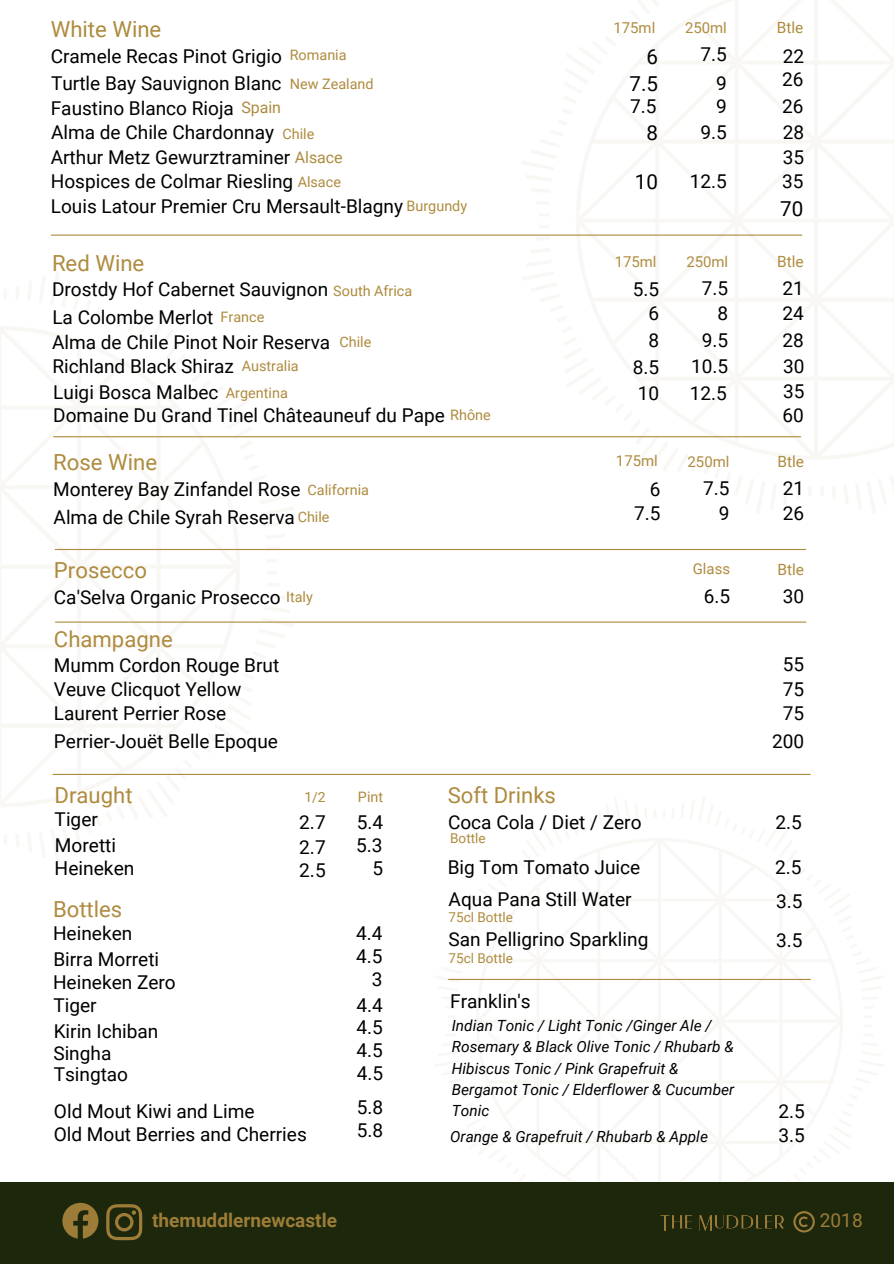
<style>
.page{position:relative;width:894px;height:1264px;background:#fff}
.page>*{position:absolute;margin:0;border:0;box-sizing:border-box;transform-origin:0 0}
.t1{font:22.2px "Roboto";color:#ae8b3e}
.t2{font:22.05px "Roboto";color:#ae8b3e}
.t3{font:20.55px "Roboto";color:#000}
.t4{font:19.2px "Roboto";color:#000}
.t5{font:19.05px "Roboto";color:#000}
.t6{font:700 19.05px "Roboto";color:#9c7c37}
.t7{font:19.05px "Roboto";color:#9c7c37}
.t8{font:15.9px "Roboto";color:#ae8b3e}
.t9{font:italic 15.45px/21.3px "Roboto";color:#000}
.t10{font:15.45px "Roboto";color:#ae8b3e}
.t11{font:14.85px "Roboto";color:#ae8b3e}
.t12{font:14.4px "Roboto";color:#ae8b3e}
.t13{font:13.95px "Roboto";color:#ae8b3e}
.t14{font:13.5px "Roboto";color:#ae8b3e}
</style>
<div class="page">
<hr style="left:53px;top:773px;width:757px;height:2px;background:#ae8b3e">
<img style="left:0;top:272px;width:295px;height:589px">
<img style="left:521px;top:0;width:372px;height:513px">
<hr style="left:51px;top:234px;width:750px;height:2px;background:#ae8b3e">
<hr style="left:54px;top:436px;width:746px;height:1px;background:#ae8b3e">
<hr style="left:55px;top:549px;width:750px;height:1px;background:#ae8b3e">
<hr style="left:55px;top:621px;width:750px;height:1px;background:#ae8b3e">
<hr style="left:448px;top:978px;width:362px;height:2px;background:#ae8b3e">
<div style="left:0;top:1182px;width:893px;height:81px;background:#1c270c"></div>
<svg style="left:62px;top:1202px;width:36px;height:36px"></svg>
<svg style="left:106px;top:1204px;width:36px;height:36px"></svg>
<img style="left:660px;top:1215px;width:124px;height:15px">
<svg style="left:793px;top:1211px;width:21px;height:21px"></svg>
<p class="t1" style="left:51px;top:16px;width:112px">White Wine</p>
<p class="t5" style="left:51px;top:45px;width:233px">Cramele Recas Pinot Grigio</p>
<p class="t5" style="left:51px;top:73px;width:232px">Turtle Bay Sauvignon Blanc</p>
<p class="t5" style="left:51px;top:97px;width:184px">Faustino Blanco Rioja</p>
<p class="t5" style="left:51px;top:122px;width:224px">Alma de Chile Chardonnay</p>
<p class="t11" style="left:613px;top:19px;width:43px">175ml</p>
<p class="t11" style="left:685px;top:19px;width:43px">250ml</p>
<p class="t10" style="left:776px;top:19px;width:28px">Btle</p>
<p class="t5" style="left:782px;top:45px;width:23px">22</p>
<p class="t5" style="left:781px;top:69px;width:23px">26</p>
<p class="t5" style="left:700px;top:44px;width:28px">7.5</p>
<p class="t3" style="left:646px;top:45px;width:13px">6</p>
<p class="t3" style="left:629px;top:72px;width:30px">7.5</p>
<p class="t5" style="left:716px;top:73px;width:12px">9</p>
<p class="t12" style="left:290px;top:46px;width:58px">Romania</p>
<p class="t12" style="left:290px;top:75px;width:85px">New Zealand</p>
<p class="t5" style="left:716px;top:96px;width:12px">9</p>
<p class="t5" style="left:781px;top:96px;width:23px">26</p>
<p class="t5" style="left:630px;top:96px;width:28px">7.5</p>
<p class="t3" style="left:646px;top:121px;width:13px">8</p>
<p class="t5" style="left:700px;top:122px;width:28px">9.5</p>
<p class="t8" style="left:241px;top:99px;width:41px">Spain</p>
<p class="t12" style="left:282px;top:125px;width:33px">Chile</p>
<p class="t5" style="left:782px;top:122px;width:23px">28</p>
<p class="t5" style="left:51px;top:147px;width:241px">Arthur Metz Gewurztraminer</p>
<p class="t5" style="left:51px;top:170px;width:244px">Hospices de Colmar Riesling</p>
<p class="t5" style="left:51px;top:195px;width:353px">Louis Latour Premier Cru Mersault-Blagny</p>
<p class="t8" style="left:295px;top:148px;width:49px">Alsace</p>
<p class="t12" style="left:297px;top:174px;width:45px">Alsace</p>
<p class="t12" style="left:406px;top:198px;width:62px">Burgundy</p>
<p class="t5" style="left:782px;top:147px;width:23px">35</p>
<p class="t3" style="left:634px;top:170px;width:25px">10</p>
<p class="t5" style="left:689px;top:170px;width:39px">12.5</p>
<p class="t5" style="left:781px;top:170px;width:23px">35</p>
<p class="t3" style="left:780px;top:197px;width:25px">70</p>
<p class="t1" style="left:52px;top:250px;width:94px">Red Wine</p>
<p class="t5" style="left:52px;top:279px;width:277px">Drostdy Hof Cabernet Sauvignon</p>
<p class="t5" style="left:52px;top:306px;width:162px">La Colombe Merlot</p>
<p class="t5" style="left:52px;top:331px;width:279px">Alma de Chile Pinot Noir Reserva</p>
<p class="t5" style="left:52px;top:355px;width:183px">Richland Black Shiraz</p>
<p class="t5" style="left:632px;top:356px;width:28px">8.5</p>
<p class="t5" style="left:691px;top:355px;width:39px">10.5</p>
<p class="t11" style="left:614px;top:253px;width:43px">175ml</p>
<p class="t11" style="left:686px;top:253px;width:43px">250ml</p>
<p class="t10" style="left:777px;top:253px;width:28px">Btle</p>
<p class="t5" style="left:782px;top:277px;width:23px">21</p>
<p class="t5" style="left:782px;top:302px;width:23px">24</p>
<p class="t5" style="left:701px;top:277px;width:28px">7.5</p>
<p class="t12" style="left:333px;top:283px;width:80px">South Africa</p>
<p class="t5" style="left:632px;top:278px;width:28px">5.5</p>
<p class="t12" style="left:220px;top:309px;width:45px">France</p>
<p class="t5" style="left:648px;top:302px;width:12px">6</p>
<p class="t5" style="left:717px;top:302px;width:12px">8</p>
<p class="t12" style="left:339px;top:333px;width:33px">Chile</p>
<p class="t5" style="left:648px;top:329px;width:12px">8</p>
<p class="t5" style="left:701px;top:329px;width:28px">9.5</p>
<p class="t5" style="left:782px;top:329px;width:23px">28</p>
<p class="t12" style="left:242px;top:358px;width:58px">Australia</p>
<p class="t5" style="left:782px;top:355px;width:23px">30</p>
<p class="t5" style="left:53px;top:381px;width:167px">Luigi Bosca Malbec</p>
<p class="t5" style="left:53px;top:404px;width:393px">Domaine Du Grand Tinel Châteauneuf du Pape</p>
<p class="t12" style="left:226px;top:385px;width:63px">Argentina</p>
<p class="t12" style="left:450px;top:407px;width:42px">Rhône</p>
<p class="t5" style="left:637px;top:382px;width:23px">10</p>
<p class="t5" style="left:689px;top:382px;width:39px">12.5</p>
<p class="t5" style="left:782px;top:380px;width:23px">35</p>
<p class="t5" style="left:782px;top:404px;width:23px">60</p>
<p class="t1" style="left:53px;top:450px;width:105px">Rose Wine</p>
<p class="t5" style="left:53px;top:478px;width:248px">Monterey Bay Zinfandel Rose</p>
<p class="t5" style="left:54px;top:506px;width:243px">Alma de Chile Syrah Reserva</p>
<p class="t11" style="left:615px;top:452px;width:43px">175ml</p>
<p class="t11" style="left:687px;top:453px;width:43px">250ml</p>
<p class="t10" style="left:777px;top:452px;width:28px">Btle</p>
<p class="t5" style="left:782px;top:477px;width:23px">21</p>
<p class="t5" style="left:782px;top:502px;width:23px">26</p>
<p class="t12" style="left:307px;top:481px;width:63px">California</p>
<p class="t5" style="left:702px;top:477px;width:28px">7.5</p>
<p class="t5" style="left:718px;top:502px;width:12px">9</p>
<p class="t5" style="left:649px;top:478px;width:12px">6</p>
<p class="t12" style="left:297px;top:509px;width:33px">Chile</p>
<p class="t5" style="left:634px;top:502px;width:28px">7.5</p>
<p class="t1" style="left:54px;top:557px;width:94px">Prosecco</p>
<p class="t5" style="left:54px;top:586px;width:228px">Ca'Selva Organic Prosecco</p>
<p class="t11" style="left:692px;top:560px;width:39px">Glass</p>
<p class="t10" style="left:777px;top:560px;width:28px">Btle</p>
<p class="t12" style="left:286px;top:589px;width:28px">Italy</p>
<p class="t5" style="left:703px;top:585px;width:28px">6.5</p>
<p class="t5" style="left:782px;top:585px;width:23px">30</p>
<p class="t1" style="left:54px;top:626px;width:120px">Champagne</p>
<p class="t5" style="left:54px;top:654px;width:227px">Mumm Cordon Rouge Brut</p>
<p class="t5" style="left:782px;top:653px;width:23px">55</p>
<p class="t5" style="left:54px;top:678px;width:189px">Veuve Clicquot Yellow</p>
<p class="t5" style="left:782px;top:678px;width:23px">75</p>
<p class="t5" style="left:54px;top:702px;width:174px">Laurent Perrier Rose</p>
<p class="t5" style="left:782px;top:702px;width:23px">75</p>
<p class="t5" style="left:54px;top:730px;width:225px">Perrier-Jouët Belle Epoque</p>
<p class="t5" style="left:771px;top:730px;width:34px">200</p>
<p class="t2" style="left:55px;top:782px;width:79px">Draught</p>
<p class="t5" style="left:55px;top:808px;width:45px">Tiger</p>
<p class="t5" style="left:55px;top:834px;width:63px">Moretti</p>
<p class="t5" style="left:299px;top:836px;width:28px">2.7</p>
<p class="t4" style="left:55px;top:857px;width:81px">Heineken</p>
<p class="t5" style="left:299px;top:859px;width:28px">2.5</p>
<p class="t13" style="left:304px;top:788px;width:23px">1/2</p>
<p class="t12" style="left:358px;top:788px;width:27px">Pint</p>
<p class="t5" style="left:299px;top:811px;width:28px">2.7</p>
<p class="t5" style="left:356px;top:811px;width:28px">5.4</p>
<p class="t5" style="left:356px;top:834px;width:28px">5.3</p>
<p class="t5" style="left:372px;top:857px;width:12px">5</p>
<p class="t2" style="left:53px;top:896px;width:71px">Bottles</p>
<p class="t5" style="left:53px;top:922px;width:81px">Heineken</p>
<p class="t5" style="left:53px;top:948px;width:107px">Birra Morreti</p>
<p class="t5" style="left:53px;top:971px;width:124px">Heineken Zero</p>
<p class="t5" style="left:356px;top:922px;width:28px">4.4</p>
<p class="t5" style="left:356px;top:945px;width:28px">4.5</p>
<p class="t5" style="left:372px;top:968px;width:12px">3</p>
<p class="t5" style="left:53px;top:994px;width:45px">Tiger</p>
<p class="t5" style="left:356px;top:994px;width:28px">4.4</p>
<p class="t5" style="left:54px;top:1019px;width:106px">Kirin Ichiban</p>
<p class="t5" style="left:53px;top:1042px;width:59px">Singha</p>
<p class="t5" style="left:356px;top:1016px;width:28px">4.5</p>
<p class="t5" style="left:356px;top:1039px;width:28px">4.5</p>
<p class="t5" style="left:54px;top:1062px;width:76px">Tsingtao</p>
<p class="t5" style="left:356px;top:1062px;width:28px">4.5</p>
<p class="t5" style="left:54px;top:1099px;width:202px">Old Mout Kiwi and Lime</p>
<p class="t5" style="left:54px;top:1122px;width:254px">Old Mout Berries and Cherries</p>
<p class="t5" style="left:356px;top:1096px;width:28px">5.8</p>
<p class="t5" style="left:356px;top:1119px;width:28px">5.8</p>
<p class="t2" style="left:447px;top:782px;width:110px">Soft Drinks</p>
<p class="t5" style="left:448px;top:811px;width:195px">Coca Cola / Diet / Zero</p>
<p class="t5" style="left:775px;top:811px;width:28px">2.5</p>
<p class="t5" style="left:447px;top:856px;width:194px">Big Tom Tomato Juice</p>
<p class="t5" style="left:775px;top:856px;width:28px">2.5</p>
<p class="t5" style="left:448px;top:888px;width:184px">Aqua Pana Still Water</p>
<p class="t5" style="left:775px;top:890px;width:28px">3.5</p>
<p class="t5" style="left:448px;top:927px;width:201px">San Pelligrino Sparkling</p>
<p class="t5" style="left:775px;top:929px;width:28px">3.5</p>
<p class="t14" style="left:450px;top:830px;width:37px">Bottle</p>
<p class="t14" style="left:448px;top:910px;width:66px">75cl Bottle</p>
<p class="t14" style="left:448px;top:950px;width:66px">75cl Bottle</p>
<p class="t5" style="left:450px;top:990px;width:82px">Franklin's</p>
<p class="t9" style="left:451px;top:1015px;width:284px">Indian Tonic / Light Tonic /Ginger Ale /<br>Rosemary &amp; Black Olive Tonic / Rhubarb &amp;<br>Hibiscus Tonic / Pink Grapefruit &amp;<br>Bergamot Tonic / Elderflower &amp; Cucumber<br>Tonic</p>
<p class="t5" style="left:778px;top:1099px;width:28px">2.5</p>
<p class="t9" style="left:450px;top:1125px;width:259px">Orange &amp; Grapefruit / Rhubarb &amp; Apple</p>
<p class="t5" style="left:778px;top:1124px;width:28px">3.5</p>
<p class="t6" style="left:152px;top:1209px;width:186px">themuddlernewcastle</p>
<p class="t7" style="left:819px;top:1209px;width:44px">2018</p>
</div>
